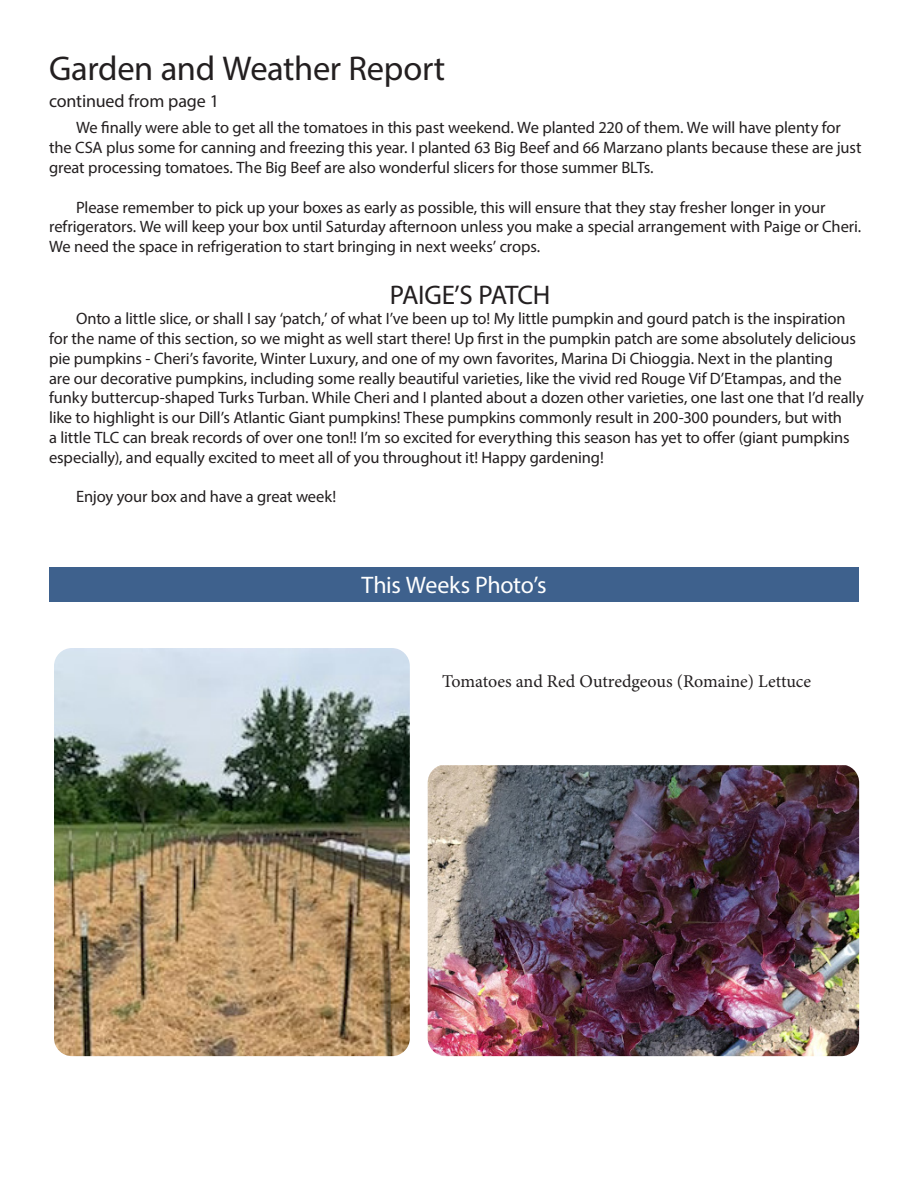
<style>
.page{position:relative;width:918px;height:1188px;background:#fff}
.page>*{position:absolute;margin:0;border:0;box-sizing:border-box;transform-origin:0 0}
.t1{font:34.5px "Myriad Pro";letter-spacing:-.01em;color:#231f20}
.Garden___Weather{font:27px "Myriad Pro";letter-spacing:-.03em;color:#231f20}
.t2{font:24px "Myriad Pro";letter-spacing:-.015em;color:#fff}
.t3{font:18px "Minion Pro";letter-spacing:-.005em;color:#231f20}
.t4{font:18px "Myriad Pro";letter-spacing:-.005em;color:#231f20}
.Garden___Weather-2{font:16.5px/19.8px "Myriad Pro";letter-spacing:-.01em;color:#231f20}
</style>
<div class="page">
<img style="left:54px;top:648px;width:356px;height:408px">
<img style="left:428px;top:765px;width:431px;height:291px">
<div style="left:49px;top:567px;width:810px;height:35px;background:#3e618d"></div>
<p class="t1" style="left:49px;top:47px;width:398px">Garden and Weather Report</p>
<p class="t4" style="left:49px;top:90px;width:171px">continued from page 1</p>
<p class="Garden___Weather-2" style="left:49px;top:118px;width:814px;text-indent:27px">We finally were able to get all the tomatoes in this past weekend. We planted 220 of them. We will have plenty for the CSA plus some for canning and freezing this year. I planted 63 Big Beef and 66 Marzano plants because these are just great processing tomatoes. The Big Beef are also wonderful slicers for those summer BLTs.</p>
<p class="Garden___Weather-2" style="left:49px;top:197px;width:814px;text-indent:27px">Please remember to pick up your boxes as early as possible, this will ensure that they stay fresher longer in your refrigerators. We will keep your box until Saturday afternoon unless you make a special arrangement with Paige or Cheri.<br>We need the space in refrigeration to start bringing in next weeks’ crops.</p>
<p class="Garden___Weather" style="left:390px;top:279px;width:162px">PAIGE’S PATCH</p>
<p class="Garden___Weather-2" style="left:49px;top:308px;width:816px;text-indent:27px">Onto a little slice, or shall I say ‘patch,’ of what I’ve been up to! My little pumpkin and gourd patch is the inspiration for the name of this section, so we might as well start there! Up first in the pumpkin patch are some absolutely delicious pie pumpkins - Cheri’s favorite, Winter Luxury, and one of my own favorites, Marina Di Chioggia. Next in the planting<br>are our decorative pumpkins, including some really beautiful varieties, like the vivid red Rouge Vif D’Etampas, and the funky buttercup-shaped Turks Turban. While Cheri and I planted about a dozen other varieties, one last one that I’d really like to highlight is our Dill’s Atlantic Giant pumpkins! These pumpkins commonly result in 200-300 pounders, but with<br>a little TLC can break records of over one ton!! I’m so excited for everything this season has yet to offer (giant pumpkins especially), and equally excited to meet all of you throughout it! Happy gardening!</p>
<p class="Garden___Weather-2" style="left:76px;top:487px;width:262px">Enjoy your box and have a great week!</p>
<p class="t2" style="left:362px;top:570px;width:187px">This Weeks Photo’s</p>
<p class="t3" style="left:442px;top:669px;width:370px">Tomatoes and Red Outredgeous (Romaine) Lettuce</p>
</div>
